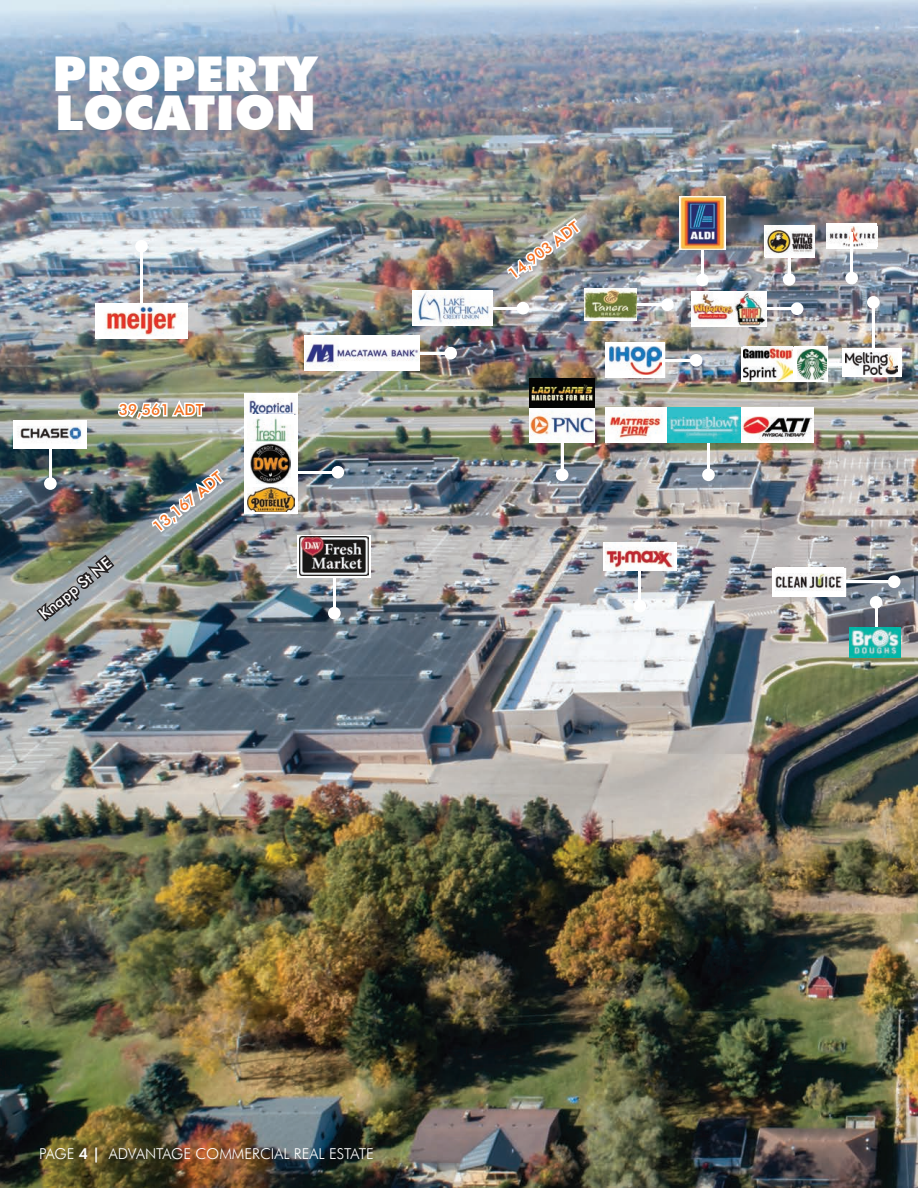
<style>
.page{position:relative;width:918px;height:1188px;background:#fff}
.page>*{position:absolute;margin:0;border:0;box-sizing:border-box;transform-origin:0 0}
.t1{font:900 48px/39px "Futura BT";color:#fff}
.t2{font:500 15.3px "Futura BT";color:#f37121}
.t3{font:500 15.3px "Futura BT";color:#fff}
.t4{font:300 15px "Futura BT";color:#fff}
.s1{font-weight:800}
</style>
<div class="page">
<img style="left:0;top:0;width:918px;height:1188px">
<hr style="left:140px;top:246px;width:3px;height:60px;background:#fff">
<div style="left:135px;top:240px;width:13px;height:12px;background:#fff;border-radius:50%"></div>
<img style="left:95px;top:303px;width:93px;height:35px">
<hr style="left:701px;top:220px;width:3px;height:60px;background:#fff">
<div style="left:696px;top:274px;width:13px;height:12px;background:#fff;border-radius:50%"></div>
<img style="left:680px;top:196px;width:45px;height:54px">
<hr style="left:390px;top:352px;width:61px;height:3px;background:#fff">
<div style="left:444px;top:347px;width:13px;height:12px;background:#fff;border-radius:50%"></div>
<div style="left:304px;top:335px;width:116px;height:36px;background:#fff"></div>
<img style="left:305px;top:342px;width:114px;height:25px">
<hr style="left:463px;top:307px;width:60px;height:3px;background:#fff">
<div style="left:517px;top:302px;width:12px;height:12px;background:#fff;border-radius:50%"></div>
<img style="left:413px;top:290px;width:79px;height:36px">
<hr style="left:636px;top:359px;width:60px;height:3px;background:#fff">
<div style="left:690px;top:354px;width:12px;height:13px;background:#fff;border-radius:50%"></div>
<div style="left:606px;top:343px;width:59px;height:35px;background:#fff"></div>
<img style="left:609px;top:346px;width:52px;height:28px">
<hr style="left:607px;top:303px;width:60px;height:3px;background:#fff">
<div style="left:661px;top:298px;width:13px;height:13px;background:#fff;border-radius:50%"></div>
<img style="left:584px;top:289px;width:53px;height:31px">
<hr style="left:799px;top:363px;width:60px;height:3px;background:#fff">
<svg style="left:795px;top:347px;width:33px;height:35px"></svg>
<img style="left:797px;top:350px;width:29px;height:29px">
<div style="left:741px;top:347px;width:54px;height:17px;background:#fff"></div>
<img style="left:743px;top:347px;width:50px;height:13px">
<svg style="left:741px;top:360px;width:54px;height:22px"></svg>
<hr style="left:872px;top:302px;width:3px;height:61px;background:#fff">
<div style="left:867px;top:296px;width:13px;height:13px;background:#fff;border-radius:50%"></div>
<div style="left:842px;top:349px;width:60px;height:28px;background:#fff"></div>
<img style="left:846px;top:353px;width:52px;height:21px">
<div style="left:827px;top:224px;width:50px;height:25px;background:#fff"></div>
<img style="left:827px;top:226px;width:50px;height:21px">
<hr style="left:850px;top:233px;width:3px;height:45px;background:#fff">
<div style="left:845px;top:272px;width:13px;height:12px;background:#fff;border-radius:50%"></div>
<hr style="left:788px;top:234px;width:3px;height:45px;background:#fff">
<div style="left:783px;top:273px;width:12px;height:13px;background:#fff;border-radius:50%"></div>
<div style="left:764px;top:225px;width:51px;height:32px;background:#fff"></div>
<img style="left:766px;top:225px;width:47px;height:29px">
<hr style="left:737px;top:307px;width:60px;height:3px;background:#fff">
<div style="left:791px;top:302px;width:12px;height:13px;background:#fff;border-radius:50%"></div>
<img style="left:733px;top:291px;width:33px;height:35px">
<div style="left:692px;top:291px;width:41px;height:35px;background:#fff"></div>
<img style="left:692px;top:293px;width:41px;height:29px">
<hr style="left:278px;top:471px;width:60px;height:3px;background:#fff">
<div style="left:332px;top:466px;width:12px;height:13px;background:#fff;border-radius:50%"></div>
<img style="left:244px;top:394px;width:53px;height:21px">
<div style="left:244px;top:415px;width:53px;height:28px;background:#fff"></div>
<img style="left:253px;top:417px;width:41px;height:25px">
<div style="left:244px;top:486px;width:53px;height:28px;background:#fff"></div>
<img style="left:248px;top:488px;width:47px;height:24px">
<hr style="left:561px;top:415px;width:3px;height:60px;background:#fff">
<div style="left:556px;top:469px;width:12px;height:12px;background:#fff;border-radius:50%"></div>
<img style="left:530px;top:407px;width:65px;height:36px">
<hr style="left:834px;top:580px;width:60px;height:3px;background:#fff">
<div style="left:888px;top:575px;width:12px;height:13px;background:#fff;border-radius:50%"></div>
<div style="left:773px;top:568px;width:73px;height:28px;background:#fff"></div>
<img style="left:775px;top:573px;width:69px;height:18px">
<hr style="left:638px;top:546px;width:3px;height:60px;background:#fff">
<div style="left:634px;top:600px;width:12px;height:13px;background:#fff;border-radius:50%"></div>
<div style="left:603px;top:543px;width:73px;height:28px;background:#fff"></div>
<img style="left:605px;top:543px;width:69px;height:28px">
<hr style="left:333px;top:553px;width:3px;height:60px;background:#fff">
<div style="left:328px;top:607px;width:13px;height:12px;background:#fff;border-radius:50%"></div>
<svg style="left:297px;top:535px;width:74px;height:43px"></svg>
<img style="left:300px;top:537px;width:68px;height:39px">
<hr style="left:49px;top:423px;width:3px;height:61px;background:#fff">
<div style="left:44px;top:477px;width:13px;height:13px;background:#fff;border-radius:50%"></div>
<div style="left:13px;top:420px;width:74px;height:28px;background:#fff"></div>
<img style="left:17px;top:425px;width:65px;height:18px">
<svg style="left:34px;top:553px;width:83px;height:71px;background:#878b80"></svg>
<img style="left:150px;top:467px;width:76px;height:67px">
<img style="left:505px;top:31px;width:78px;height:251px">
<svg style="left:106px;top:396px;width:100px;height:26px"></svg>
<div style="left:244px;top:442px;width:53px;height:44px;background:#fff"></div>
<img style="left:251px;top:444px;width:40px;height:40px">
<svg style="left:529px;top:378px;width:66px;height:29px;background:#363222"></svg>
<hr style="left:707px;top:415px;width:3px;height:60px;background:#fff">
<div style="left:702px;top:469px;width:13px;height:12px;background:#fff;border-radius:50%"></div>
<div style="left:606px;top:408px;width:62px;height:35px;background:#fff"></div>
<img style="left:609px;top:410px;width:53px;height:29px">
<img style="left:667px;top:407px;width:146px;height:36px">
<hr style="left:875px;top:602px;width:3px;height:48px;background:#fff">
<div style="left:870px;top:596px;width:12px;height:13px;background:#fff;border-radius:50%"></div>
<img style="left:849px;top:627px;width:51px;height:30px">
<h1 class="t1" style="left:52px;top:54px;width:265px">PROPERTY<br>LOCATION</h1>
<p class="t2" style="left:119px;top:400px;width:86px">39,561 ADT</p>
<p class="t3" style="left:35px;top:609px;width:89px;rotate:-39deg">Knapp St NE</p>
<p class="t2" style="left:149px;top:521px;width:86px;rotate:-39deg">13,167 ADT</p>
<p class="t2" style="left:504px;top:268px;width:86px;rotate:-37deg">14,903 ADT</p>
<p class="t4" style="left:39px;top:1144px;width:336px">PAGE <span class="s1">4 |</span> ADVANTAGE COMMERCIAL REAL ESTATE</p>
</div>
